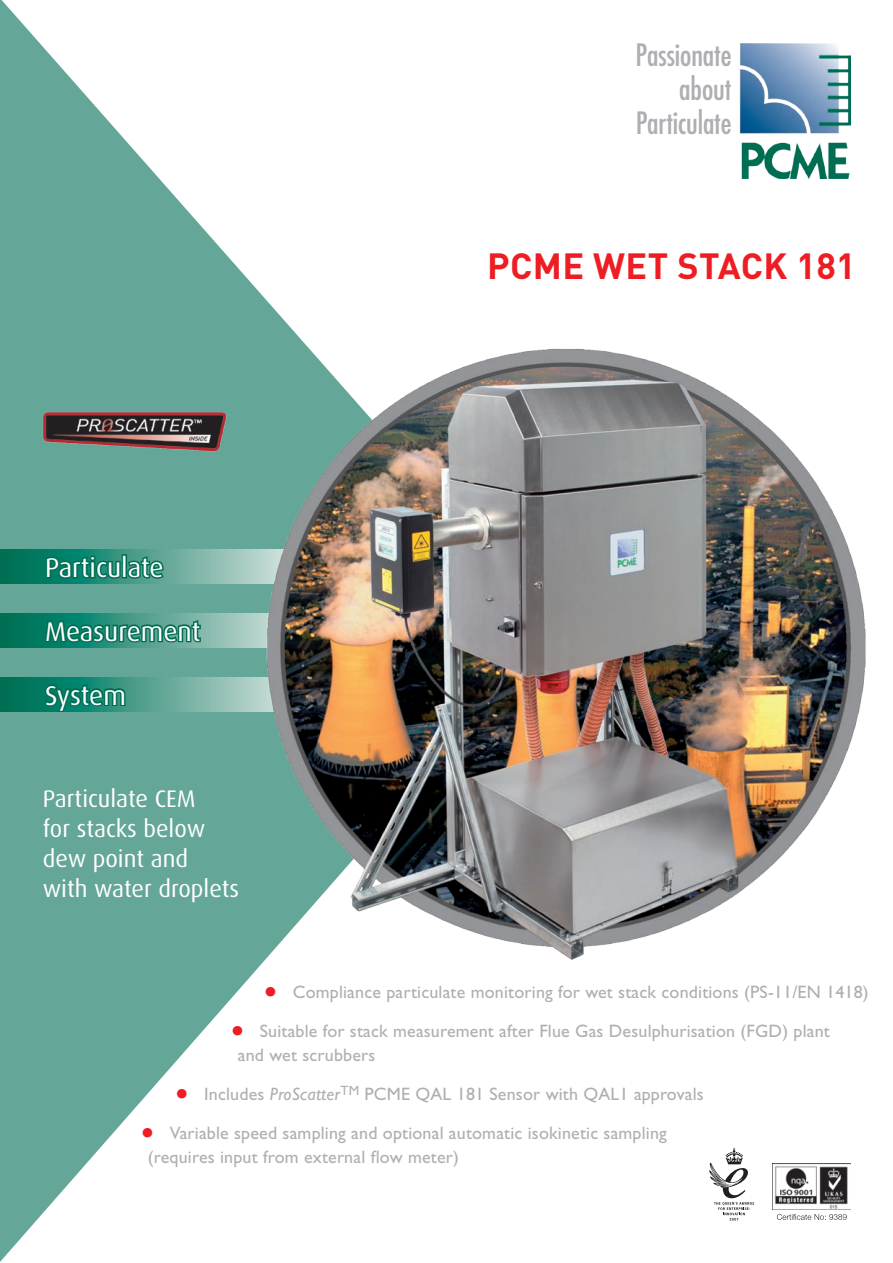
<style>
.page{position:relative;width:893px;height:1263px;background:#fff}
.page>*{position:absolute;margin:0;border:0;box-sizing:border-box;transform-origin:0 0}
.t1{font:700 36px "DIN";letter-spacing:.01em;color:#ee1d23}
.t2{font:condensed 30px/34px "Futura";letter-spacing:-.005em;color:#aeafb3;text-align:right}
.t3{font:27px "Dax";color:#fff}
.t4{font:24px/30px "Dax";color:#fff}
.t5{font:18px/24px "Gill Sans";letter-spacing:.01em;color:#aeafb3}
.s1{font-weight:300;font-size:39px;color:#ee1d23}
.s2{font-style:italic}
</style>
<div class="page">
<img style="left:739px;top:43px;width:111px;height:135px">
<svg style="left:0;top:0;width:309px;height:1262px;fill:#64a697"></svg>
<svg style="left:0;top:549px;width:214px;height:34px;background:#3a9380"></svg>
<svg style="left:44px;top:554px;width:122px;height:26px;background:#127d65"></svg>
<svg style="left:0;top:613px;width:214px;height:34px;background:#258973"></svg>
<svg style="left:0;top:677px;width:214px;height:34px;background:#1c826b"></svg>
<svg style="left:43px;top:618px;width:160px;height:95px;background:#3d9480"></svg>
<img style="left:214px;top:348px;width:652px;height:643px">
<svg style="left:777px;top:1214px;width:70px;height:6px"></svg>
<img style="left:772px;top:1164px;width:79px;height:45px">
<svg style="left:709px;top:1148px;width:45px;height:72px"></svg>
<img style="left:40px;top:411px;width:187px;height:43px">
<h2 class="t2" style="left:636px;top:38px;width:97px">Passionate about<br>Particulate</h2>
<h3 class="t3" style="left:45px;top:553px;width:120px">Particulate</h3>
<h3 class="t3" style="left:45px;top:616px;width:157px">Measurement</h3>
<h3 class="t3" style="left:45px;top:680px;width:82px">System</h3>
<h3 class="t4" style="left:43px;top:784px;width:198px">Particulate CEM<br>for stacks below dew point and<br>with water droplets</h3>
<h1 class="t1" style="left:487px;top:243px;width:370px">PCME WET Stack 181</h1>
<p class="t5" style="left:261px;top:980px;width:609px"><span class="s1">•</span> Compliance particulate monitoring for wet stack conditions (PS-11/EN 1418)</p>
<p class="t5" style="left:238px;top:1019px;width:593px;text-indent:-10px"><span class="s1">•</span> Suitable for stack measurement after Flue Gas Desulphurisation (FGD) plant and wet scrubbers</p>
<p class="t5" style="left:172px;top:1082px;width:533px"><span class="s1">•</span> Includes <span class="s2">ProScatter</span><sup>TM</sup> PCME QAL 181 Sensor with QAL1 approvals</p>
<p class="t5" style="left:148px;top:1121px;width:521px;text-indent:-10px"><span class="s1">•</span> Variable speed sampling and optional automatic isokinetic sampling (requires input from external flow meter)</p>
</div>
